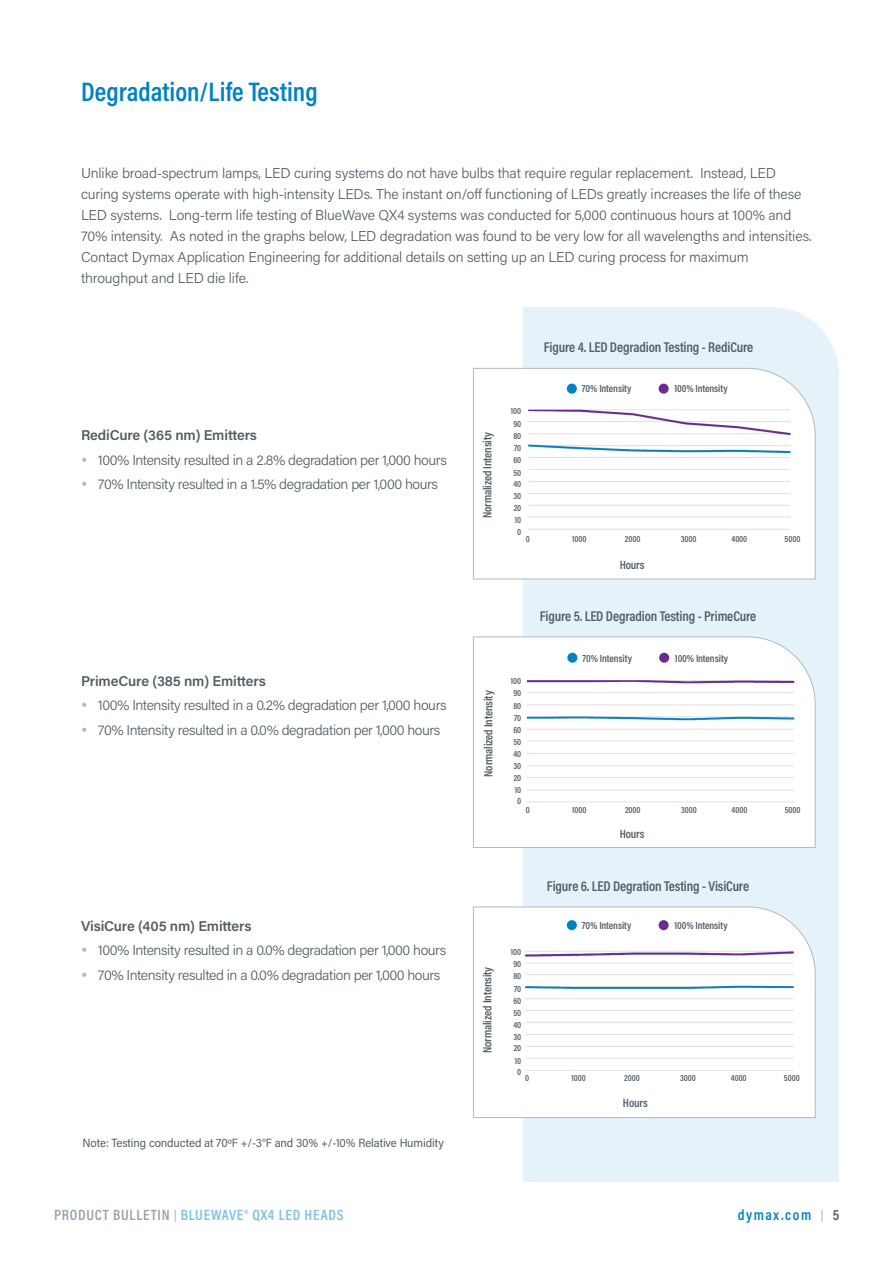
<style>
.page{position:relative;width:893px;height:1263px;background:#fff}
.page>*{position:absolute;margin:0;border:0;box-sizing:border-box;transform-origin:0 0}
.Main_Subhead{font:600 27px "Acumin Pro Cond";color:#0082c4}
.t1{font:600 15px "Acumin Pro Cond";letter-spacing:.05em;color:#80c0e1}
.Main_Subhead-2{font:600 15px "Acumin Pro Cond";letter-spacing:.1em;color:#0082c4}
.text{font:300 14.25px/21px "Acumin Pro";letter-spacing:-.015em;color:#525e65}
.t2{font:600 14.25px "Acumin Pro Cond";letter-spacing:-.01em;color:#525e65}
.Bullets{font:600 14.25px "Acumin Pro";letter-spacing:-.01em;color:#525e65}
.t3{font:600 12px "Acumin Pro Cond";letter-spacing:-.01em;color:#525e65}
.Footnote{font:12px "Acumin Pro Semi Cond";letter-spacing:-.01em;color:#525e65}
.t4{font:600 10.5px "Acumin Pro Cond";letter-spacing:-.01em;color:#525e65}
.t5{font:600 9px "Acumin Pro Cond";letter-spacing:-.01em;color:#525e65}
.s1{font-family:"Acumin Pro";font-weight:300}
.s2{color:#95a3ab}
.s3{font-size:12px;color:#b1bac0}
.s4{color:#525e65}
</style>
<div class="page">
<div style="left:523px;top:307px;width:316px;height:875px;background:#e6f2f9"></div>
<svg style="left:473px;top:906px;width:343px;height:212px"></svg>
<div style="left:483px;top:947px;width:11px;height:125px;background:#fff"></div>
<div style="left:623px;top:1098px;width:51px;height:15px;background:#fff"></div>
<div style="left:659px;top:920px;width:10px;height:10px;background:#6e2a8d;border-radius:50%"></div>
<div style="left:567px;top:920px;width:10px;height:10px;background:#0082c4;border-radius:50%"></div>
<svg style="left:525px;top:1075px;width:4px;height:6px"></svg>
<div style="left:776px;top:1075px;width:24px;height:6px;background:#fff"></div>
<div style="left:565px;top:1075px;width:21px;height:6px;background:#fff"></div>
<div style="left:616px;top:1075px;width:24px;height:6px;background:#fff"></div>
<div style="left:673px;top:1075px;width:23px;height:6px;background:#fff"></div>
<div style="left:723px;top:1075px;width:24px;height:6px;background:#fff"></div>
<svg style="left:473px;top:636px;width:343px;height:212px"></svg>
<div style="left:484px;top:686px;width:10px;height:95px;background:#fff"></div>
<div style="left:659px;top:653px;width:10px;height:10px;background:#6e2a8d;border-radius:50%"></div>
<div style="left:567px;top:653px;width:10px;height:10px;background:#0082c4;border-radius:50%"></div>
<div style="left:620px;top:829px;width:57px;height:9px;background:#fff"></div>
<svg style="left:525px;top:806px;width:5px;height:7px"></svg>
<div style="left:777px;top:806px;width:24px;height:7px;background:#fff"></div>
<div style="left:565px;top:806px;width:22px;height:7px;background:#fff"></div>
<div style="left:617px;top:806px;width:24px;height:7px;background:#fff"></div>
<div style="left:673px;top:806px;width:24px;height:7px;background:#fff"></div>
<div style="left:724px;top:806px;width:23px;height:7px;background:#fff"></div>
<svg style="left:473px;top:368px;width:343px;height:211px"></svg>
<div style="left:483px;top:418px;width:17px;height:114px;background:#fff"></div>
<div style="left:659px;top:384px;width:10px;height:10px;background:#6e2a8d;border-radius:50%"></div>
<div style="left:567px;top:384px;width:10px;height:10px;background:#0082c4;border-radius:50%"></div>
<div style="left:620px;top:560px;width:61px;height:9px;background:#fff"></div>
<svg style="left:525px;top:536px;width:5px;height:6px"></svg>
<div style="left:777px;top:536px;width:23px;height:6px;background:#fff"></div>
<div style="left:565px;top:536px;width:21px;height:6px;background:#fff"></div>
<div style="left:617px;top:536px;width:23px;height:6px;background:#fff"></div>
<div style="left:673px;top:536px;width:24px;height:6px;background:#fff"></div>
<div style="left:724px;top:536px;width:23px;height:6px;background:#fff"></div>
<p class="Main_Subhead" style="left:81px;top:74px;width:238px">Degradation/Life Testing</p>
<p class="text" style="left:81px;top:162px;width:732px">Unlike broad-spectrum lamps, LED curing systems do not have bulbs that require regular replacement. Instead, LED curing systems operate with high-intensity LEDs. The instant on/off functioning of LEDs greatly increases the life of these LED systems. Long-term life testing of BlueWave QX4 systems was conducted for 5,000 continuous hours at 100% and 70% intensity. As noted in the graphs below, LED degradation was found to be very low for all wavelengths and intensities.<br>Contact Dymax Application Engineering for additional details on setting up an LED curing process for maximum throughput and LED die life.</p>
<p class="t2" style="left:544px;top:338px;width:211px">Figure 4. LED Degradion Testing - RediCure</p>
<p class="Bullets" style="left:81px;top:425px;width:178px">RediCure (365 nm) Emitters</p>
<p class="text" style="left:98px;top:449px;width:350px">100% Intensity resulted in a 2.8% degradation per 1,000 hours</p>
<p class="text" style="left:98px;top:473px;width:342px">70% Intensity resulted in a 1.5% degradation per 1,000 hours</p>
<p class="Bullets" style="left:81px;top:671px;width:186px">PrimeCure (385 nm) Emitters</p>
<p class="text" style="left:98px;top:694px;width:350px">100% Intensity resulted in a 0.2% degradation per 1,000 hours</p>
<p class="text" style="left:98px;top:719px;width:344px">70% Intensity resulted in a 0.0% degradation per 1,000 hours</p>
<p class="Bullets" style="left:81px;top:916px;width:172px">VisiCure (405 nm) Emitters</p>
<p class="text" style="left:98px;top:939px;width:350px">100% Intensity resulted in a 0.0% degradation per 1,000 hours</p>
<p class="text" style="left:98px;top:964px;width:344px">70% Intensity resulted in a 0.0% degradation per 1,000 hours</p>
<p class="Footnote" style="left:83px;top:1135px;width:363px">Note: Testing conducted at 70oF +/-3<span class="s1">°</span>F and 30% +/-10% Relative Humidity</p>
<p class="t3" style="left:479px;top:518px;width:88px;rotate:-90deg">Normalized Intensity</p>
<p class="t4" style="left:582px;top:382px;width:51px">70% Intensity</p>
<p class="t4" style="left:674px;top:382px;width:55px">100% Intensity</p>
<p class="t5" style="left:511px;top:405px;width:12px">100</p>
<p class="t5" style="left:513px;top:418px;width:9px">90</p>
<p class="t5" style="left:513px;top:430px;width:9px">80</p>
<p class="t5" style="left:514px;top:442px;width:9px">70</p>
<p class="t5" style="left:513px;top:454px;width:9px">60</p>
<p class="t5" style="left:513px;top:466px;width:9px">50</p>
<p class="t5" style="left:513px;top:478px;width:9px">40</p>
<p class="t5" style="left:513px;top:490px;width:9px">30</p>
<p class="t5" style="left:514px;top:502px;width:9px">20</p>
<p class="t5" style="left:515px;top:514px;width:8px">10</p>
<p class="t5" style="left:517px;top:525px;width:6px">0</p>
<p class="t5" style="left:526px;top:533px;width:6px">0</p>
<p class="t5" style="left:572px;top:533px;width:16px">1000</p>
<p class="t5" style="left:625px;top:533px;width:17px">2000</p>
<p class="t5" style="left:681px;top:533px;width:17px">3000</p>
<p class="t5" style="left:731px;top:533px;width:17px">4000</p>
<p class="t5" style="left:785px;top:533px;width:17px">5000</p>
<p class="t3" style="left:620px;top:557px;width:26px">Hours</p>
<p class="t3" style="left:480px;top:777px;width:88px;rotate:-90deg">Normalized Intensity</p>
<p class="t2" style="left:540px;top:606px;width:218px">Figure 5. LED Degradion Testing - PrimeCure</p>
<p class="t5" style="left:511px;top:675px;width:12px">100</p>
<p class="t5" style="left:513px;top:687px;width:9px">90</p>
<p class="t5" style="left:513px;top:699px;width:9px">80</p>
<p class="t5" style="left:514px;top:712px;width:9px">70</p>
<p class="t5" style="left:513px;top:724px;width:9px">60</p>
<p class="t5" style="left:513px;top:736px;width:9px">50</p>
<p class="t5" style="left:513px;top:748px;width:9px">40</p>
<p class="t5" style="left:513px;top:760px;width:9px">30</p>
<p class="t5" style="left:514px;top:771px;width:9px">20</p>
<p class="t5" style="left:515px;top:784px;width:8px">10</p>
<p class="t5" style="left:517px;top:795px;width:6px">0</p>
<p class="t4" style="left:582px;top:651px;width:51px">70% Intensity</p>
<p class="t4" style="left:675px;top:651px;width:55px">100% Intensity</p>
<p class="t5" style="left:526px;top:804px;width:6px">0</p>
<p class="t5" style="left:572px;top:804px;width:16px">1000</p>
<p class="t5" style="left:625px;top:804px;width:17px">2000</p>
<p class="t5" style="left:681px;top:804px;width:17px">3000</p>
<p class="t5" style="left:732px;top:804px;width:17px">4000</p>
<p class="t5" style="left:785px;top:804px;width:17px">5000</p>
<p class="t3" style="left:620px;top:826px;width:26px">Hours</p>
<p class="t3" style="left:479px;top:1053px;width:88px;rotate:-90deg">Normalized Intensity</p>
<p class="t2" style="left:547px;top:877px;width:204px">Figure 6. LED Degration Testing - VisiCure</p>
<p class="t4" style="left:582px;top:918px;width:51px">70% Intensity</p>
<p class="t4" style="left:674px;top:918px;width:55px">100% Intensity</p>
<p class="t5" style="left:511px;top:946px;width:12px">100</p>
<p class="t5" style="left:513px;top:958px;width:9px">90</p>
<p class="t5" style="left:513px;top:970px;width:9px">80</p>
<p class="t5" style="left:514px;top:982px;width:9px">70</p>
<p class="t5" style="left:513px;top:995px;width:9px">60</p>
<p class="t5" style="left:513px;top:1007px;width:9px">50</p>
<p class="t5" style="left:513px;top:1018px;width:9px">40</p>
<p class="t5" style="left:513px;top:1031px;width:9px">30</p>
<p class="t5" style="left:514px;top:1042px;width:9px">20</p>
<p class="t5" style="left:515px;top:1054px;width:8px">10</p>
<p class="t5" style="left:517px;top:1066px;width:6px">0</p>
<p class="t5" style="left:525px;top:1072px;width:6px">0</p>
<p class="t5" style="left:571px;top:1072px;width:16px">1000</p>
<p class="t5" style="left:624px;top:1072px;width:17px">2000</p>
<p class="t5" style="left:680px;top:1072px;width:17px">3000</p>
<p class="t5" style="left:731px;top:1072px;width:17px">4000</p>
<p class="t5" style="left:784px;top:1072px;width:17px">5000</p>
<p class="t3" style="left:623px;top:1095px;width:26px">Hours</p>
<p class="t1" style="left:54px;top:1205px;width:291px"><span class="s2">PRODUCT BULLETIN</span> <span class="s3">|</span> BLUEWAVE® QX4 LED HEADS</p>
<p class="Main_Subhead-2" style="left:738px;top:1205px;width:103px">dymax.com <span class="s3">|</span> <span class="s4">5</span></p>
</div>
